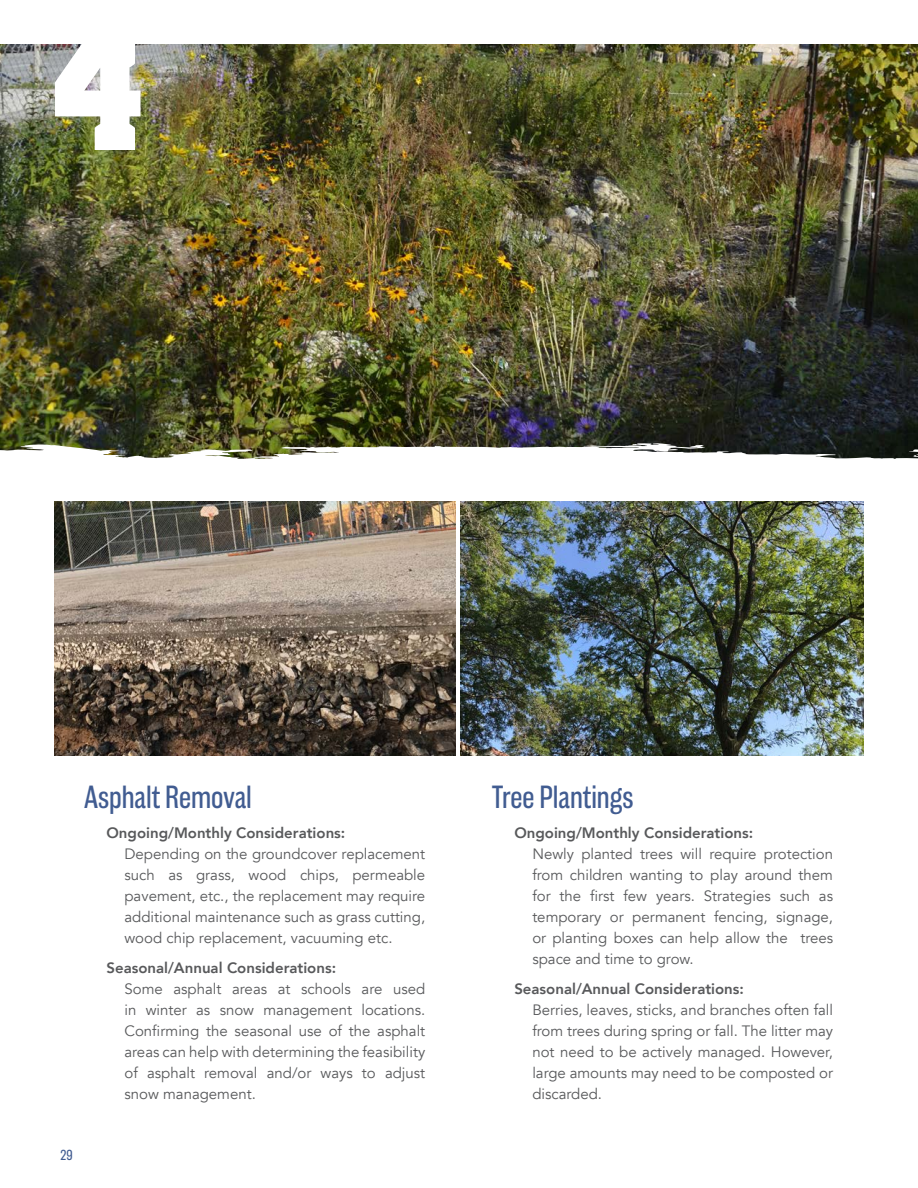
<style>
.page{position:relative;width:918px;height:1188px;background:#fff}
.page>*{position:absolute;margin:0;border:0;box-sizing:border-box;transform-origin:0 0}
.t1{font:162px "Red Delicious";color:#fff}
.t2{font:33px "Americane Cond";color:#415c91}
.t3{font:15px/21px "Avenir";color:#58595b;text-align:justify}
.t4{font:800 15px "Avenir";color:#58595b}
.t5{font:15px "Americane Cond";color:#415c91}
</style>
<div class="page">
<img style="left:0;top:44px;width:918px;height:399px">
<img style="left:461px;top:501px;width:403px;height:254px">
<img style="left:54px;top:501px;width:401px;height:254px">
<img style="left:0;top:443px;width:918px;height:16px">
<p class="t1" style="left:50px;top:7px;width:96px">4</p>
<p class="t2" style="left:84px;top:777px;width:169px">Asphalt Removal</p>
<p class="t4" style="left:106px;top:821px;width:240px">Ongoing/Monthly Considerations:</p>
<p class="t3" style="left:124px;top:843px;width:302px">Depending on the groundcover replacement such as grass, wood chips, permeable pavement, etc., the replacement may require additional maintenance such as grass cutting, wood chip replacement, vacuuming etc.</p>
<p class="t4" style="left:106px;top:956px;width:231px">Seasonal/Annual Considerations:</p>
<p class="t3" style="left:124px;top:978px;width:302px">Some asphalt areas at schools are used in winter as snow management locations.<br>Confirming the seasonal use of the asphalt areas can help with determining the feasibility of asphalt removal and/or ways to adjust snow management.</p>
<p class="t5" style="left:61px;top:1146px;width:14px">29</p>
<p class="t2" style="left:492px;top:777px;width:143px">Tree Plantings</p>
<p class="t4" style="left:514px;top:821px;width:240px">Ongoing/Monthly Considerations:</p>
<p class="t3" style="left:532px;top:843px;width:302px">Newly planted trees will require protection from children wanting to play around them for the first few years. Strategies such as temporary or permanent fencing, signage, or planting boxes can help allow the trees space and time to grow.</p>
<p class="t4" style="left:514px;top:977px;width:231px">Seasonal/Annual Considerations:</p>
<p class="t3" style="left:532px;top:999px;width:302px">Berries, leaves, sticks, and branches often fall from trees during spring or fall. The litter may not need to be actively managed. However, large amounts may need to be composted or discarded.</p>
</div>
